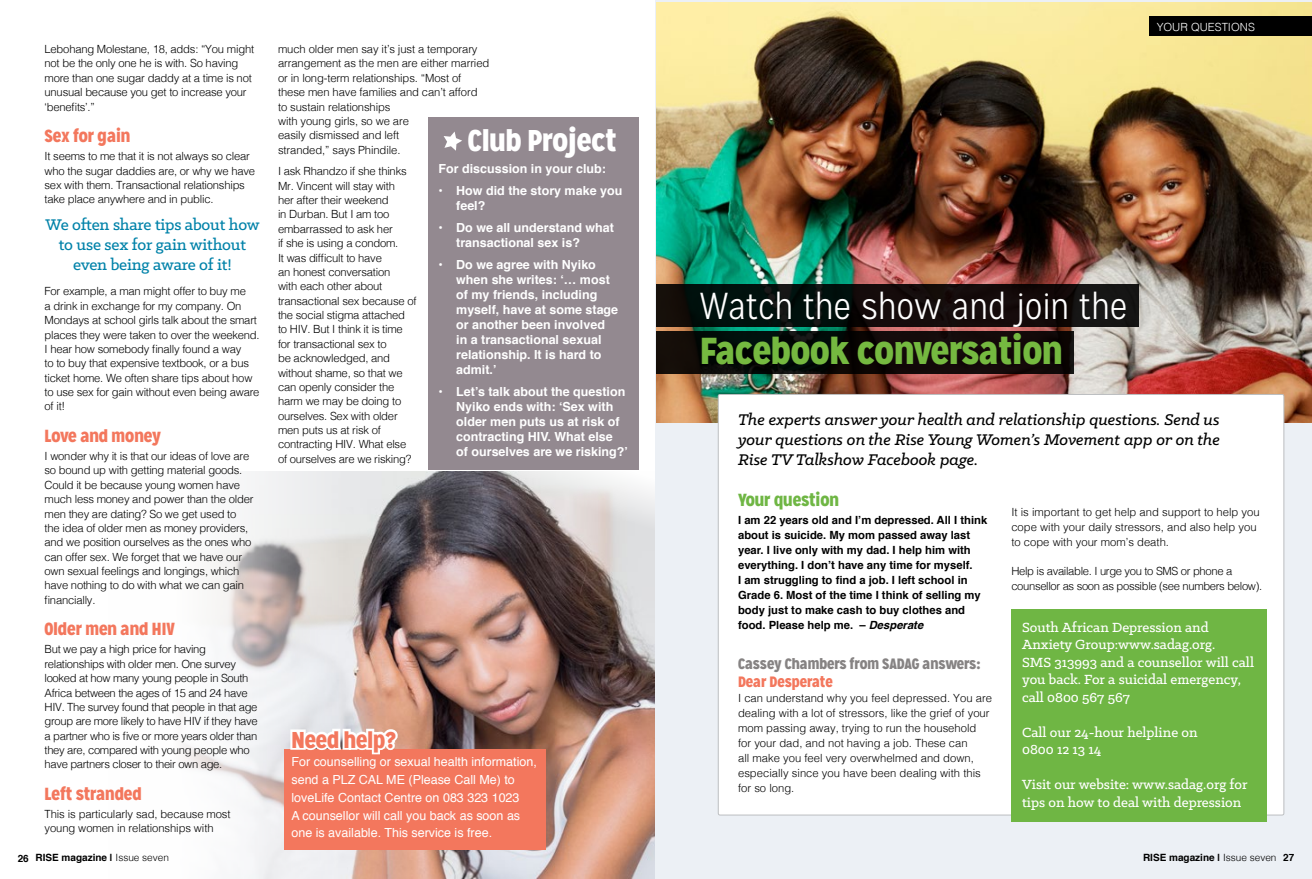
<style>
.page{position:relative;width:1312px;height:879px;background:#fff}
.page>*{position:absolute;margin:0;border:0;box-sizing:border-box;transform-origin:0 0}
.t1{font:300 37.5px "Mission Gothic";color:#fff}
.t2{font:900 37.5px "Mission Gothic";color:#75b940}
.t3{font:900 30px "Mission Gothic";color:#fff}
.t4{font:900 22.88px "Mission Gothic";color:#f3775d}
.t5{font:italic 500 17.5px/20px "Klinic Slab";color:#000;text-align:justify}
.t6{font:500 17.5px/20px "Klinic Slab";letter-spacing:-.01em;color:#0082a9;text-align:center}
.t7{font:900 17.5px "Mission Gothic";color:#f3775d}
.t8{font:900 17.5px "Mission Gothic";color:#6fb644}
.t9{font:500 15px/17.5px "Klinic Slab";color:#fff}
.t10{font:900 15px "Mission Gothic";color:#868383}
.t11{font:900 15px "Mission Gothic";color:#f3775d}
.t12{font:700 12.5px/15px "Helvetica";color:#fff}
.t13{font:12.5px/17.9px "Helvetica";color:#fff}
.t14{font:300 11.25px/14.4px "Helvetica";letter-spacing:-.02em;color:#000}
.t15{font:300 11.25px/15px "Helvetica";color:#000}
.t16{font:700 11.25px/15px "Helvetica";color:#000}
.t17{font:300 11.25px "Helvetica";color:#fff}
.t18{font:700 10px "Helvetica";color:#000}
.s1{font-style:italic}
.s2{font-weight:300}
</style>
<div class="page">
<img style="left:183px;top:471px;width:472px;height:408px">
<div style="left:655px;top:0;width:656px;height:879px;background:#ecf0f5"></div>
<img style="left:656px;top:2px;width:655px;height:421px">
<div style="left:718px;top:394px;width:565px;height:421px;background:#fff;border-radius:2px"></div>
<div style="left:1011px;top:609px;width:255px;height:213px;background:#6fb644"></div>
<div style="left:1149px;top:17px;width:162px;height:19px;background:#000"></div>
<div style="left:428px;top:118px;width:210px;height:351px;background:#938990"></div>
<svg style="left:443px;top:132px;width:19px;height:19px"></svg>
<div style="left:284px;top:749px;width:262px;height:101px;background:#f3775d"></div>
<svg style="left:288px;top:685px;width:112px;height:186px"></svg>
<div style="left:656px;top:285px;width:481px;height:42px;background:linear-gradient(to bottom,#0e0e0d,#0e0e0c)"></div>
<div style="left:656px;top:331px;width:416px;height:42px;background:linear-gradient(to bottom,#0b0b09,#0c0706)"></div>
<p class="t17" style="left:1156px;top:17px;width:16px">Your</p>
<p class="t17" style="left:1239px;top:17px;width:15px">ns</p>
<p class="t14" style="left:45px;top:41px;width:211px">Lebohang Molestane, 18, adds: “You might not be the only one he is with. So having more than one sugar daddy at a time is not unusual because you get to increase your ‘benefits’.”</p>
<h3 class="t7" style="left:45px;top:125px;width:87px">Sex for gain</h3>
<p class="t14" style="left:45px;top:148px;width:212px">It seems to me that it is not always so clear who the sugar daddies are, or why we have sex with them. Transactional relationships take place anywhere and in public.</p>
<h3 class="t6" style="left:45px;top:214px;width:216px">We often share tips about how to use sex for gain without even being aware of it!</h3>
<p class="t14" style="left:45px;top:283px;width:217px">For example, a man might offer to buy me<br>a drink in exchange for my company. On Mondays at school girls talk about the smart places they were taken to over the weekend.<br>I hear how somebody finally found a way<br>to to buy that expensive textbook, or a bus ticket home. We often share tips about how to use sex for gain without even being aware of it!</p>
<h3 class="t7" style="left:45px;top:424px;width:118px">Love and money</h3>
<p class="t14" style="left:45px;top:448px;width:210px">I wonder why it is that our ideas of love are so bound up with getting material goods.<br>Could it be because young women have much less money and power than the older men they are dating? So we get used to the idea of older men as money providers, and we position ourselves as the ones who can offer sex. We forget that we have our own sexual feelings and longings, which have nothing to do with what we can gain financially.</p>
<h3 class="t7" style="left:45px;top:618px;width:132px">Older men and HIV</h3>
<p class="t14" style="left:45px;top:641px;width:215px">But we pay a high price for having relationships with older men. One survey looked at how many young people in South Africa between the ages of 15 and 24 have HIV. The survey found that people in that age group are more likely to have HIV if they have a partner who is five or more years older than they are, compared with young people who have partners closer to their own age.</p>
<h3 class="t7" style="left:45px;top:782px;width:99px">Left stranded</h3>
<p class="t14" style="left:45px;top:806px;width:187px">This is particularly sad, because most young women in relationships with</p>
<p class="t14" style="left:278px;top:41px;width:213px">much older men say it’s just a temporary arrangement as the men are either married or in long-term relationships. “Most of these men have families and can’t afford to sustain relationships<br>with young girls, so we are<br>easily dismissed and left<br>stranded,” says Phindile.</p>
<p class="t14" style="left:278px;top:163px;width:140px">I ask Rhandzo if she thinks<br>M r. Vincent will stay with<br>her after their weekend<br>in Durban. But I am too embarrassed to ask her<br>if she is using a condom.<br>It was difficult to have<br>an honest conversation<br>with each other about transactional sex because of the social stigma attached to HIV. But I think it is time for transactional sex to<br>be acknowledged, and without shame, so that we can openly consider the harm we may be doing to ourselves. Sex with older men puts us at risk of contracting HIV. What else of ourselves are we risking?</p>
<h2 class="t3" style="left:468px;top:121px;width:150px">Club Project</h2>
<p class="t12" style="left:438px;top:161px;width:169px">For discussion in your club:</p>
<p class="t12" style="left:456px;top:183px;width:168px;text-indent:-18px">• How did the story make you feel?</p>
<p class="t12" style="left:456px;top:220px;width:159px;text-indent:-18px">• Do we all understand what transactional sex is?</p>
<p class="t12" style="left:456px;top:257px;width:163px;text-indent:-18px">• Do we agree with Nyiko when she writes: ‘… most of my friends, including myself, have at some stage or another been involved in a transactional sexual relationship. It is hard to admit.’</p>
<p class="t12" style="left:456px;top:384px;width:173px;text-indent:-18px">• Let’s talk about the question<br>Nyiko ends with: ‘Sex with older men puts us at risk of contracting HIV. What else<br>of ourselves are we risking?’</p>
<h3 class="t4" style="left:291px;top:724px;width:106px">Need help?</h3>
<p class="t13" style="left:291px;top:753px;width:247px">For counselling or sexual health information, send a PLZ CAL ME (Please Call Me) to loveLife Contact Centre on 083 323 1023<br>A counsellor will call you back as soon as one is available. This service is free.</p>
<h1 class="t1" style="left:700px;top:284px;width:428px">Watch the show and join the</h1>
<h1 class="t2" style="left:700px;top:326px;width:364px">Facebook conversation</h1>
<h3 class="t5" style="left:738px;top:409px;width:483px">The experts answer your health and relationship questions. Send us your questions on the Rise Young Women’s Movement app or on the Rise TV Talkshow Facebook page.</h3>
<h3 class="t8" style="left:738px;top:488px;width:102px">Your question</h3>
<p class="t16" style="left:738px;top:513px;width:251px">I am 22 years old and I’m depressed. All I think about is suicide. My mom passed away last year. I live only with my dad. I help him with everything. I don’t have any time for myself.<br>I am struggling to find a job. I left school in Grade 6. Most of the time I think of selling my body just to make cash to buy clothes and food. Please help me. – <span class="s1">Desperate</span></p>
<h3 class="t10" style="left:738px;top:654px;width:244px">Cassey Chambers from SADAG answers:</h3>
<h3 class="t11" style="left:738px;top:672px;width:96px">Dear Desperate</h3>
<p class="t15" style="left:738px;top:690px;width:255px">I can understand why you feel depressed. You are dealing with a lot of stressors, like the grief of your mom passing away, trying to run the household for your dad, and not having a job. These can<br>all make you feel very overwhelmed and down, especially since you have been dealing with this for so long.</p>
<p class="t15" style="left:1011px;top:503px;width:250px">It is important to get help and support to help you cope with your daily stressors, and also help you to cope with your mom’s death.</p>
<p class="t14" style="left:1011px;top:562px;width:252px;line-height:15px">Help is available. I urge you to SMS or phone a counsellor as soon as possible (see numbers below).</p>
<h3 class="t9" style="left:1021px;top:618px;width:233px">South African Depression and<br>Anxiety Group:www.sadag.org.<br>SMS 313993 and a counsellor will call you back. For a suicidal emergency, call 0800 567 567</h3>
<h3 class="t9" style="left:1021px;top:723px;width:177px">Call our 24-hour helpline on<br>0800 12 13 14</h3>
<h3 class="t9" style="left:1021px;top:775px;width:227px">Visit our website: www.sadag.org for tips on how to deal with depression</h3>
<p class="t18" style="left:35px;top:849px;width:135px">RISE magazine | <span class="s2">Issue seven</span></p>
<p class="t18" style="left:18px;top:850px;width:13px">26</p>
<p class="t18" style="left:1142px;top:849px;width:153px">RISE magazine | <span class="s2">Issue seven</span> 27</p>
</div>
